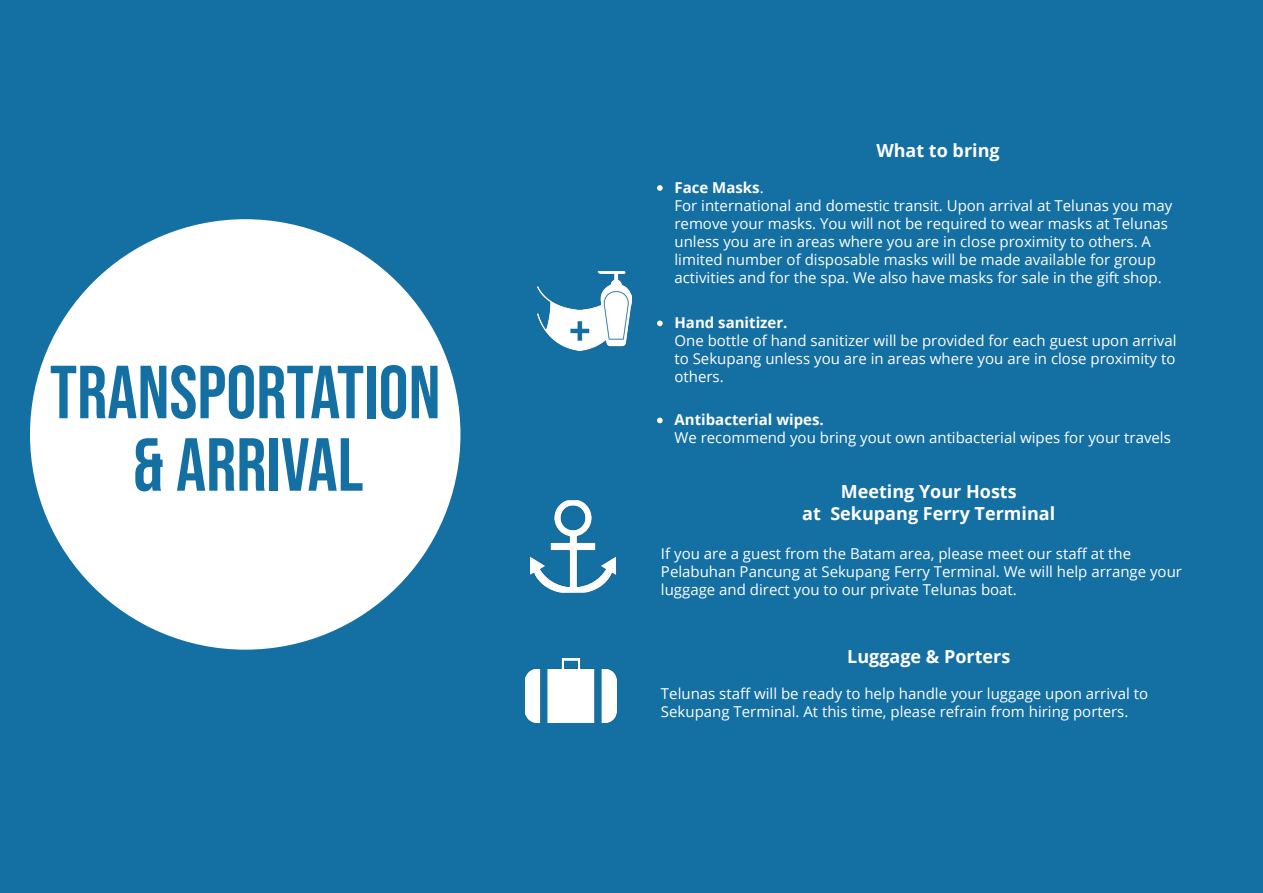
<style>
.page{position:relative;width:1263px;height:893px;background:#146fa3}
.page>*{position:absolute;margin:0;border:0;box-sizing:border-box;transform-origin:0 0}
.t1{font:75px/72.4px "Bebas Neue";color:#146fa3;text-align:center}
.t2{font:700 18px/21.6px "Open Sans";color:#fff;text-align:center}
.t3{font:15px/18px "Open Sans";color:#fff}
.t4{font:700 15px "Open Sans";color:#fff}
.s1{font-weight:700}
</style>
<div class="page">
<svg style="left:657px;top:185px;width:6px;height:6px"></svg>
<svg style="left:657px;top:320px;width:6px;height:6px"></svg>
<svg style="left:657px;top:418px;width:6px;height:5px"></svg>
<div style="left:30px;top:219px;width:430px;height:431px;background:#fff;border-radius:50%"></div>
<img style="left:525px;top:659px;width:92px;height:63px">
<img style="left:530px;top:500px;width:86px;height:93px">
<img style="left:537px;top:272px;width:95px;height:79px">
<h1 class="t1" style="left:50px;top:355px;width:392px">TRANSPORTATION &amp; ARRIVAL</h1>
<p class="t2" style="left:876px;top:139px;width:125px">What to bring</p>
<p class="t3" style="left:674px;top:178px;width:499px"><span class="s1">Face Masks</span>.<br>For international and domestic transit. Upon arrival at Telunas you may remove your masks. You will not be required to wear masks at Telunas unless you are in areas where you are in close proximity to others. A limited number of disposable masks will be made available for group activities and for the spa. We also have masks for sale in the gift shop.</p>
<p class="t4" style="left:674px;top:312px;width:115px">Hand sanitizer.</p>
<p class="t3" style="left:674px;top:331px;width:503px;text-align:justify">One bottle of hand sanitizer will be provided for each guest upon arrival to Sekupang unless you are in areas where you are in close proximity to others.</p>
<p class="t4" style="left:674px;top:408px;width:151px">Antibacterial wipes.</p>
<p class="t3" style="left:674px;top:428px;width:498px">We recommend you bring yout own antibacterial wipes for your travels</p>
<p class="t2" style="left:802px;top:480px;width:254px">Meeting Your Hosts<br>at Sekupang Ferry Terminal</p>
<p class="t3" style="left:661px;top:544px;width:522px">If you are a guest from the Batam area, please meet our staff at the<br>Pelabuhan Pancung at Sekupang Ferry Terminal. We will help arrange your luggage and direct you to our private Telunas boat.</p>
<p class="t2" style="left:847px;top:646px;width:165px">Luggage &amp; Porters</p>
<p class="t3" style="left:661px;top:685px;width:489px">Telunas staff will be ready to help handle your luggage upon arrival to<br>Sekupang Terminal. At this time, please refrain from hiring porters.</p>
</div>
